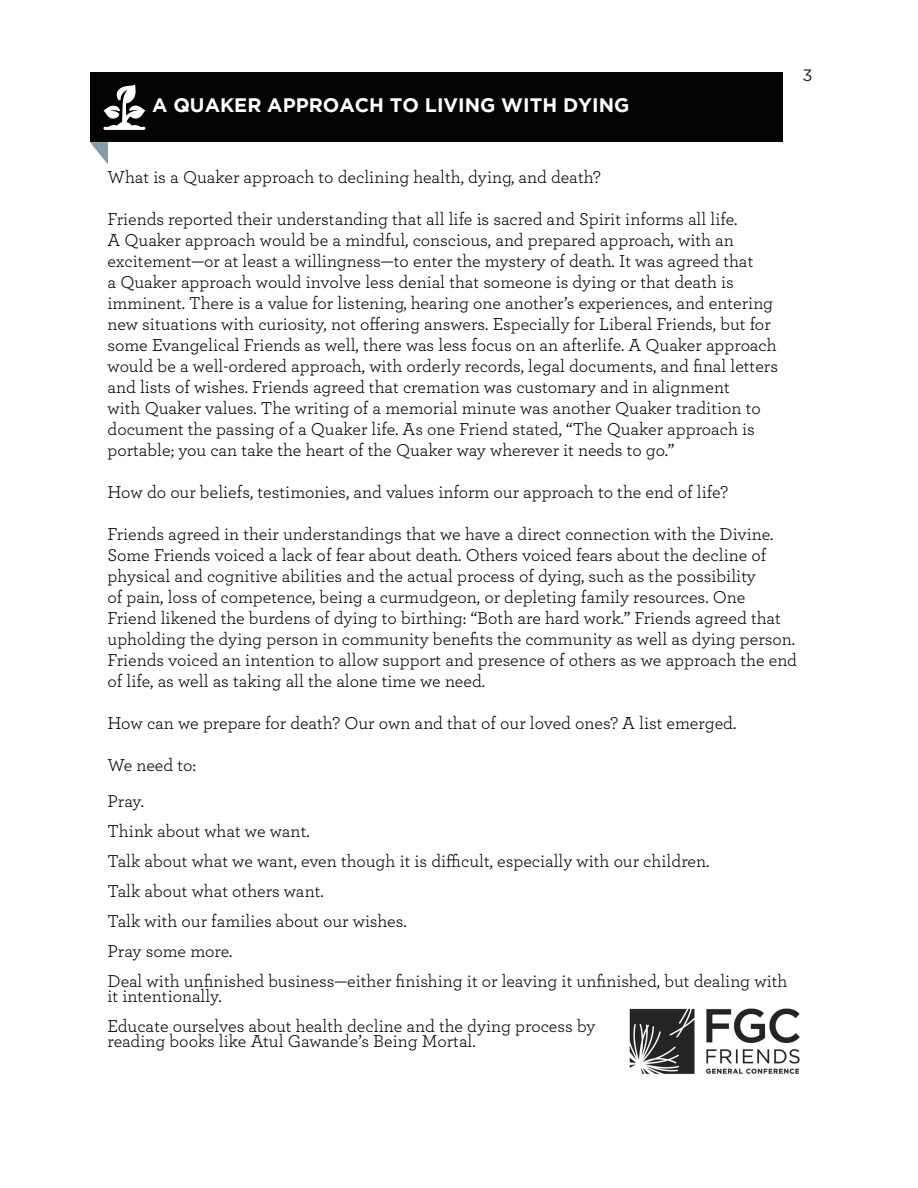
<style>
.page{position:relative;width:918px;height:1188px;background:#fff}
.page>*{position:absolute;margin:0;border:0;box-sizing:border-box;transform-origin:0 0}
.t1{font:700 19.5px "Gotham";color:#fff}
.t2{font:18px/21px "Archer Pro";color:#040503}
.t3{font:16.5px "Gotham";color:#231f20}
</style>
<div class="page">
<div style="left:90px;top:72px;width:693px;height:70px;background:#040503"></div>
<svg style="left:90px;top:142px;width:18px;height:23px"></svg>
<svg style="left:104px;top:84px;width:41px;height:46px"></svg>
<img style="left:629px;top:1008px;width:171px;height:66px">
<p class="t1" style="left:152px;top:94px;width:479px">A QUAKER APPROACH TO LIVING WITH DYING</p>
<p class="t3" style="left:802px;top:64px;width:12px">3</p>
<p class="t2" style="left:108px;top:165px;width:495px">What is a Quaker approach to declining health, dying, and death?</p>
<p class="t2" style="left:108px;top:207px;width:672px">Friends reported their understanding that all life is sacred and Spirit informs all life.<br>A Quaker approach would be a mindful, conscious, and prepared approach, with an excitement—or at least a willingness—to enter the mystery of death. It was agreed that<br>a Quaker approach would involve less denial that someone is dying or that death is imminent. There is a value for listening, hearing one another’s experiences, and entering new situations with curiosity, not offering answers. Especially for Liberal Friends, but for some Evangelical Friends as well, there was less focus on an afterlife. A Quaker approach would be a well-ordered approach, with orderly records, legal documents, and final letters and lists of wishes. Friends agreed that cremation was customary and in alignment<br>with Quaker values. The writing of a memorial minute was another Quaker tradition to document the passing of a Quaker life. As one Friend stated, “The Quaker approach is portable; you can take the heart of the Quaker way wherever it needs to go.”</p>
<p class="t2" style="left:108px;top:480px;width:622px">How do our beliefs, testimonies, and values inform our approach to the end of life?</p>
<p class="t2" style="left:108px;top:522px;width:691px">Friends agreed in their understandings that we have a direct connection with the Divine.<br>Some Friends voiced a lack of fear about death. Others voiced fears about the decline of physical and cognitive abilities and the actual process of dying, such as the possibility<br>of pain, loss of competence, being a curmudgeon, or depleting family resources. One Friend likened the burdens of dying to birthing: “Both are hard work.” Friends agreed that upholding the dying person in community benefits the community as well as dying person.<br>Friends voiced an intention to allow support and presence of others as we approach the end of life, as well as taking all the alone time we need.</p>
<p class="t2" style="left:108px;top:711px;width:630px">How can we prepare for death? Our own and that of our loved ones? A list emerged.</p>
<p class="t2" style="left:108px;top:753px;width:90px">We need to:</p>
<p class="t2" style="left:108px;top:789px;width:38px">Pray.</p>
<p class="t2" style="left:108px;top:819px;width:204px">Think about what we want.</p>
<p class="t2" style="left:108px;top:849px;width:604px">Talk about what we want, even though it is difficult, especially with our children.</p>
<p class="t2" style="left:108px;top:879px;width:218px">Talk about what others want.</p>
<p class="t2" style="left:108px;top:909px;width:301px">Talk with our families about our wishes.</p>
<p class="t2" style="left:108px;top:939px;width:126px">Pray some more.</p>
<p class="t2" style="left:108px;top:972px;width:681px;line-height:15px">Deal with unfinished business—either finishing it or leaving it unfinished, but dealing with it intentionally.</p>
<p class="t2" style="left:108px;top:1017px;width:490px;line-height:15px">Educate ourselves about health decline and the dying process by reading books like Atul Gawande’s Being Mortal.</p>
</div>
